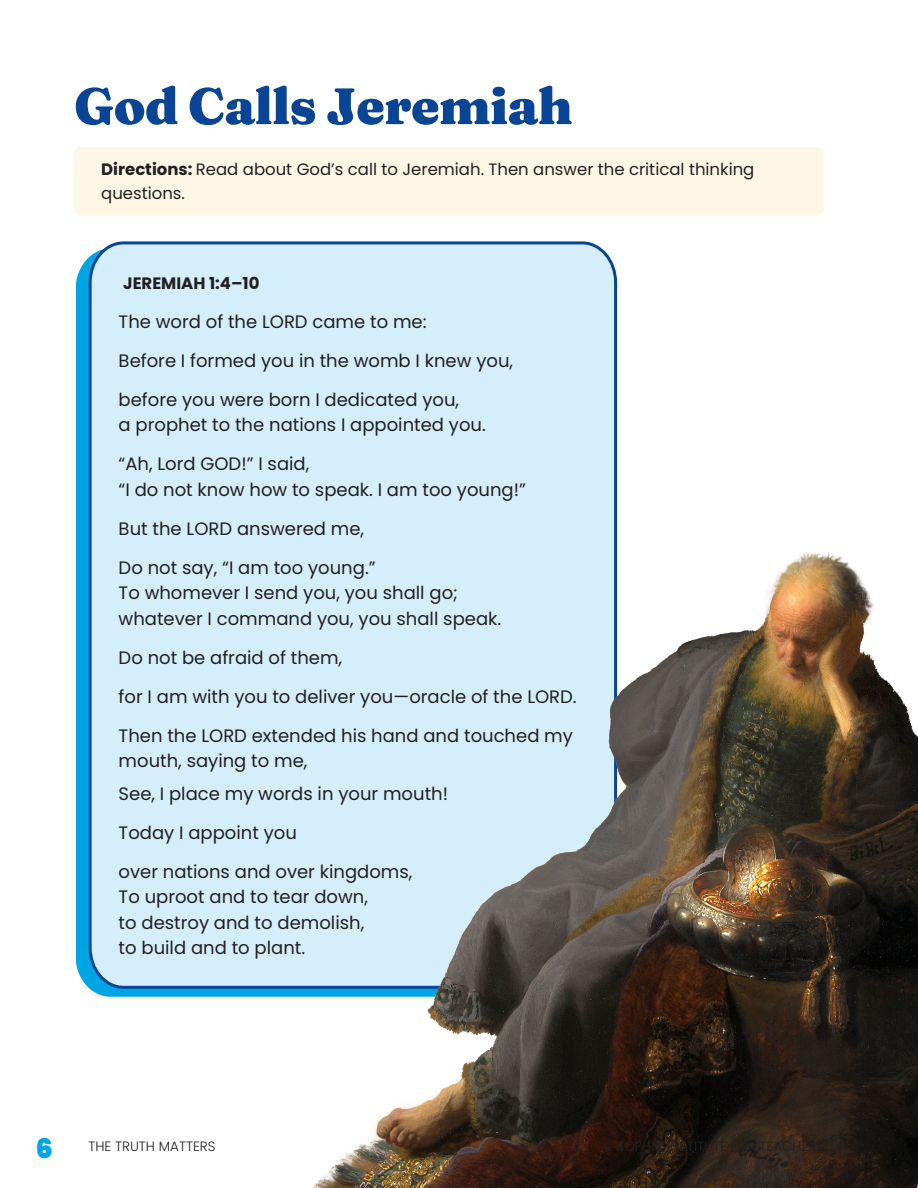
<style>
.page{position:relative;width:918px;height:1188px;background:#fff}
.page>*{position:absolute;margin:0;border:0;box-sizing:border-box;transform-origin:0 0}
.t1{font:900 51px "Fraunces 9 pt";letter-spacing:-.01em;color:#094594}
.t2{font:900 27px "Poppins";color:#00a6e4}
.t3{font:18px/39px "Poppins";color:#231f20}
.t4{font:16.5px/24px "Poppins";color:#231f20}
.t5{font:700 16.5px "Poppins";color:#231f20}
.t6{font:300 13.5px "Poppins";color:#231f20}
.s1{font-weight:700}
</style>
<div class="page">
<div style="left:74px;top:147px;width:750px;height:69px;background:#fef7e6;border-radius:7px"></div>
<div style="left:76px;top:249px;width:528px;height:747px;background:#00a6e4"></div>
<svg style="left:87px;top:241px;width:531px;height:749px;background:#c2e7f7"></svg>
<img style="left:280px;top:519px;width:638px;height:669px">
<h1 class="t1" style="left:74px;top:66px;width:500px">God Calls Jeremiah</h1>
<p class="t4" style="left:101px;top:157px;width:655px"><span class="s1">Directions:</span> Read about God’s call to Jeremiah. Then answer the critical thinking questions.</p>
<p class="t5" style="left:123px;top:273px;width:138px">JEREMIAH 1:4–10</p>
<p class="t3" style="left:119px;top:302px;width:396px">The word of the LORD came to me:<br>Before I formed you in the womb I knew you, before you were born I dedicated you,</p>
<p class="t3" style="left:119px;top:406px;width:369px">a prophet to the nations I appointed you. “Ah, Lord GOD!” I said,</p>
<p class="t3" style="left:119px;top:470px;width:409px">“I do not know how to speak. I am too young!”<br>But the LORD answered me,<br>Do not say, “I am too young.”</p>
<p class="t3" style="left:119px;top:580px;width:384px;line-height:25.5px">To whomever I send you, you shall go; whatever I command you, you shall speak.</p>
<p class="t3" style="left:119px;top:638px;width:460px">Do not be afraid of them,<br>for I am with you to deliver you—oracle of the LORD.<br>Then the LORD extended his hand and touched my</p>
<p class="t3" style="left:119px;top:745px;width:331px;line-height:32.2px">mouth, saying to me,<br>See, I place my words in your mouth!</p>
<p class="t3" style="left:119px;top:813px;width:295px">Today I appoint you<br>over nations and over kingdoms,</p>
<p class="t3" style="left:119px;top:884px;width:251px;line-height:25.5px">To uproot and to tear down, to destroy and to demolish, to build and to plant.</p>
<h2 class="t2" style="left:36px;top:1133px;width:19px">6</h2>
<p class="t6" style="left:88px;top:1138px;width:129px">THE TRUTH MATTERS</p>
</div>
